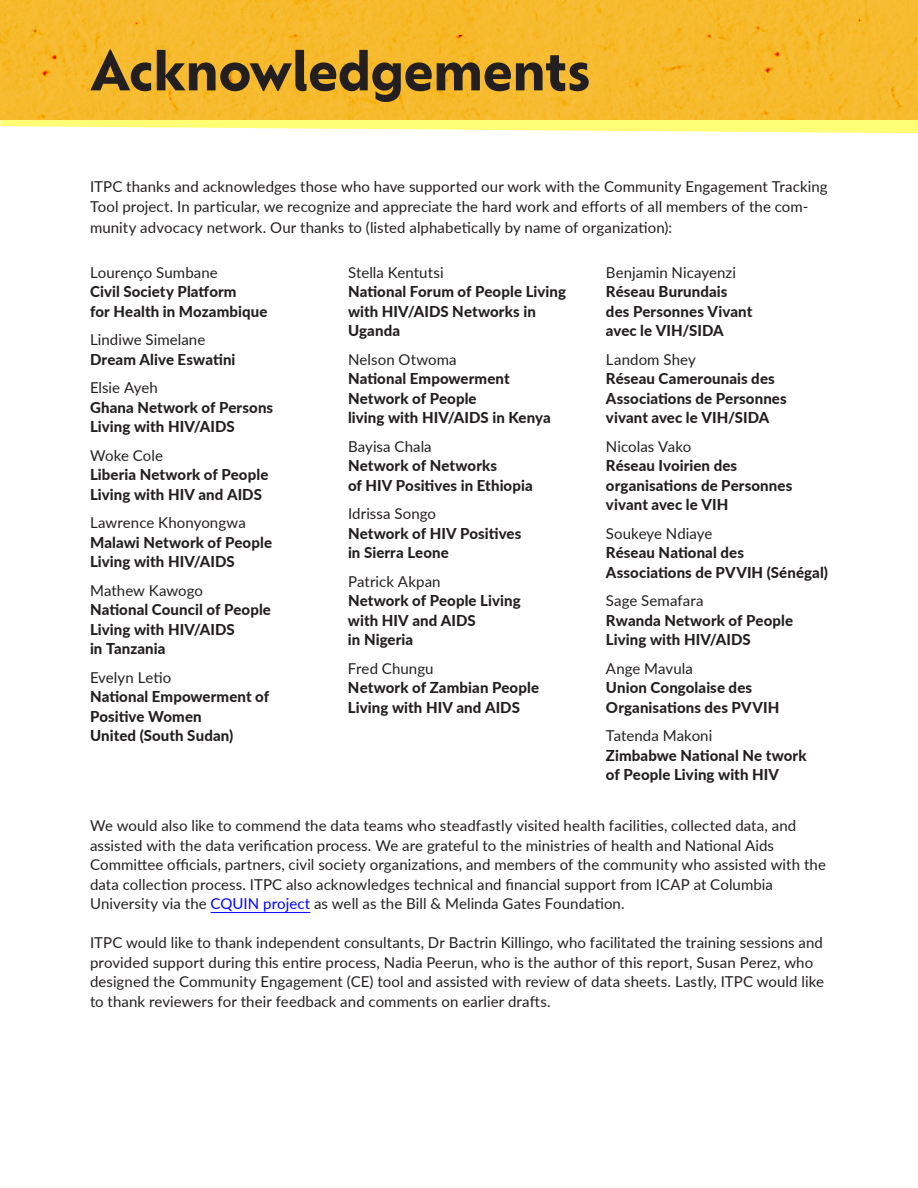
<style>
.page{position:relative;width:918px;height:1188px;background:#fff}
.page>*{position:absolute;margin:0;border:0;box-sizing:border-box;transform-origin:0 0}
.t1{font:700 54px "Ofelia Display";color:#231f20}
.t2{font:15px/19.5px "Lato";letter-spacing:.005em;color:#231f20}
.t3{font:800 15px/19.5px "Lato";letter-spacing:.005em;color:#231f20}
.s1{color:#00f}
</style>
<div class="page">
<svg style="left:0;top:119px;width:918px;height:14px;fill:#fffe75"></svg>
<img style="left:0;top:0;width:918px;height:119px">
<hr style="left:211px;top:912px;width:99px;height:1px;background:#00f">
<h1 class="t1" style="left:90px;top:48px;width:502px">Acknowledgements</h1>
<p class="t2" style="left:90px;top:176px;width:739px">ITPC thanks and acknowledges those who have supported our work with the Community Engagement Tracking<br>Tool project. In particular, we recognize and appreciate the hard work and efforts of all members of the com-</p>
<p class="t2" style="left:90px;top:217px;width:584px">munity advocacy network. Our thanks to (listed alphabetically by name of organization):</p>
<p class="t2" style="left:90px;top:262px;width:129px">Lourenço Sumbane</p>
<p class="t3" style="left:90px;top:281px;width:179px">Civil Society Platform<br>for Health in Mozambique</p>
<p class="t2" style="left:90px;top:329px;width:117px">Lindiwe Simelane</p>
<p class="t3" style="left:90px;top:349px;width:147px">Dream Alive Eswatini</p>
<p class="t2" style="left:90px;top:377px;width:69px">Elsie Ayeh</p>
<p class="t3" style="left:90px;top:397px;width:185px">Ghana Network of Persons<br>Living with HIV/AIDS</p>
<p class="t2" style="left:90px;top:445px;width:75px">Woke Cole</p>
<p class="t3" style="left:90px;top:464px;width:180px">Liberia Network of People<br>Living with HIV and AIDS</p>
<p class="t2" style="left:90px;top:512px;width:157px">Lawrence Khonyongwa</p>
<p class="t3" style="left:90px;top:532px;width:184px">Malawi Network of People<br>Living with HIV/AIDS</p>
<p class="t2" style="left:90px;top:580px;width:114px">Mathew Kawogo</p>
<p class="t3" style="left:90px;top:599px;width:183px">National Council of People<br>Living with HIV/AIDS<br>in Tanzania</p>
<p class="t2" style="left:90px;top:667px;width:83px">Evelyn Letio</p>
<p class="t3" style="left:90px;top:686px;width:181px">National Empowerment of<br>Positive Women<br>United (South Sudan)</p>
<p class="t2" style="left:348px;top:262px;width:97px">Stella Kentutsi</p>
<p class="t3" style="left:348px;top:281px;width:220px">National Forum of People Living with HIV/AIDS Networks in<br>Uganda</p>
<p class="t2" style="left:348px;top:349px;width:110px">Nelson Otwoma</p>
<p class="t3" style="left:348px;top:368px;width:204px">National Empowerment<br>Network of People<br>living with HIV/AIDS in Kenya</p>
<p class="t2" style="left:348px;top:436px;width:85px">Bayisa Chala</p>
<p class="t3" style="left:348px;top:455px;width:186px">Network of Networks<br>of HIV Positives in Ethiopia</p>
<p class="t2" style="left:348px;top:503px;width:90px">Idrissa Songo</p>
<p class="t3" style="left:348px;top:523px;width:175px">Network of HIV Positives in Sierra Leone</p>
<p class="t2" style="left:348px;top:571px;width:94px">Patrick Akpan</p>
<p class="t3" style="left:348px;top:590px;width:174px">Network of People Living with HIV and AIDS<br>in Nigeria</p>
<p class="t2" style="left:348px;top:658px;width:87px">Fred Chungu</p>
<p class="t3" style="left:348px;top:677px;width:193px">Network of Zambian People<br>Living with HIV and AIDS</p>
<p class="t2" style="left:606px;top:262px;width:131px">Benjamin Nicayenzi</p>
<p class="t3" style="left:606px;top:281px;width:148px">Réseau Burundais des Personnes Vivant avec le VIH/SIDA</p>
<p class="t2" style="left:606px;top:349px;width:91px">Landom Shey</p>
<p class="t3" style="left:606px;top:368px;width:182px">Réseau Camerounais des<br>Associations de Personnes vivant avec le VIH/SIDA</p>
<p class="t2" style="left:606px;top:436px;width:87px">Nicolas Vako</p>
<p class="t3" style="left:606px;top:455px;width:188px">Réseau Ivoirien des organisations de Personnes vivant avec le VIH</p>
<p class="t2" style="left:606px;top:523px;width:108px">Soukeye Ndiaye</p>
<p class="t3" style="left:606px;top:542px;width:223px">Réseau National des<br>Associations de PVVIH (Sénégal)</p>
<p class="t2" style="left:606px;top:590px;width:99px">Sage Semafara</p>
<p class="t3" style="left:606px;top:610px;width:189px">Rwanda Network of People<br>Living with HIV/AIDS</p>
<p class="t2" style="left:606px;top:658px;width:88px">Ange Mavula</p>
<p class="t3" style="left:606px;top:677px;width:175px">Union Congolaise des<br>Organisations des PVVIH</p>
<p class="t2" style="left:606px;top:725px;width:108px">Tatenda Makoni</p>
<p class="t3" style="left:606px;top:745px;width:202px">Zimbabwe National Ne twork of People Living with HIV</p>
<p class="t2" style="left:90px;top:815px;width:737px">We would also like to commend the data teams who steadfastly visited health facilities, collected data, and assisted with the data verification process. We are grateful to the ministries of health and National Aids Committee officials, partners, civil society organizations, and members of the community who assisted with the data collection process. ITPC also acknowledges technical and financial support from ICAP at Columbia University via the <span class="s1">CQUIN project</span> as well as the Bill &amp; Melinda Gates Foundation.</p>
<p class="t2" style="left:90px;top:932px;width:736px">ITPC would like to thank independent consultants, Dr Bactrin Killingo, who facilitated the training sessions and provided support during this entire process, Nadia Peerun, who is the author of this report, Susan Perez, who designed the Community Engagement (CE) tool and assisted with review of data sheets. Lastly, ITPC would like to thank reviewers for their feedback and comments on earlier drafts.</p>
</div>
